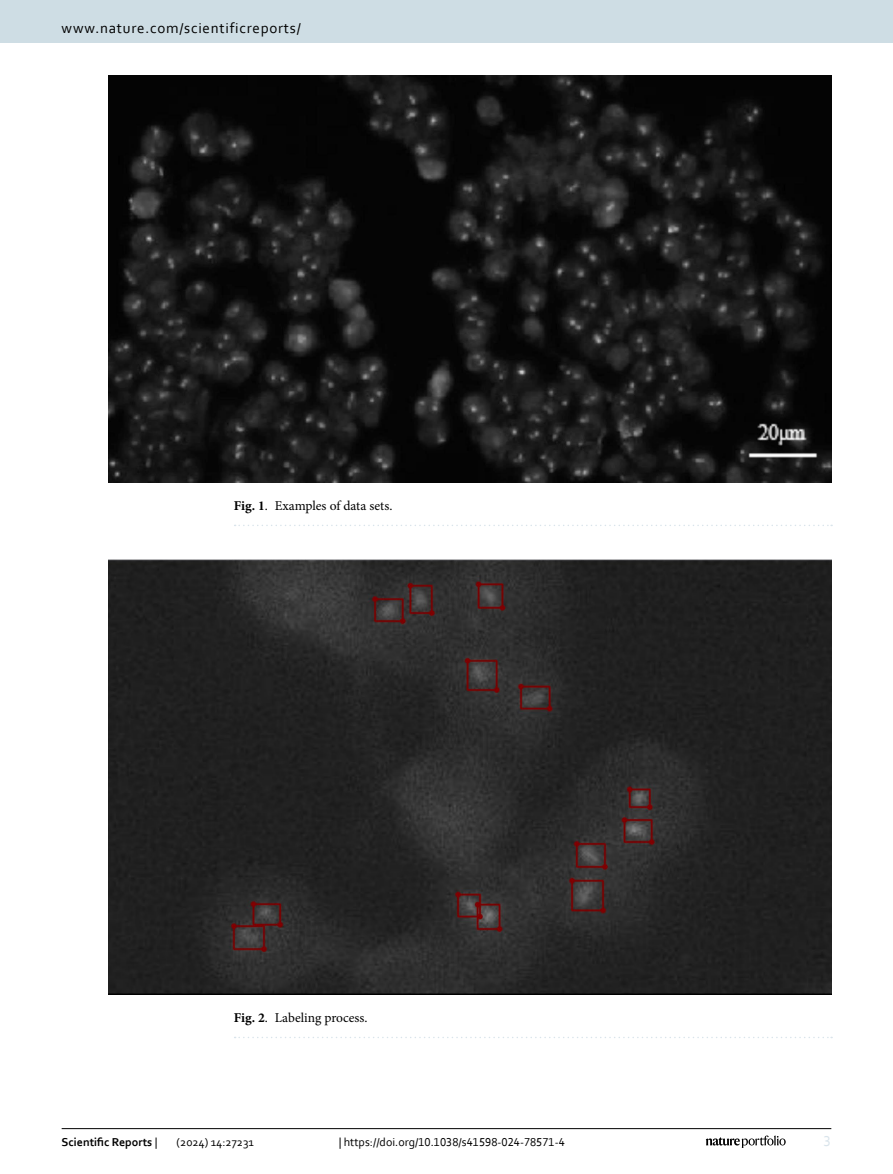
<style>
.page{position:relative;width:893px;height:1174px;background:#fff}
.page>*{position:absolute;margin:0;border:0;box-sizing:border-box;transform-origin:0 0}
.t1{font:15px "Corbel";letter-spacing:.05em;color:#000}
.t2{font:15px "Corbel";color:#d9e4eb}
.Figure_Caption{font:13.5px "Minion Pro";color:#000}
.t3{font:12px "Corbel";color:#000}
.t4{font:700 12px "Corbel";color:#000}
.s1{font-weight:700}
.s2{font-weight:400}
</style>
<div class="page">
<img style="left:108px;top:560px;width:723px;height:434px">
<svg style="left:235px;top:1037px;width:597px;height:1px"></svg>
<img style="left:108px;top:76px;width:723px;height:406px">
<svg style="left:235px;top:524px;width:597px;height:2px"></svg>
<hr style="left:62px;top:1128px;width:769px;height:1px;background:#000">
<svg style="left:706px;top:1135px;width:80px;height:12px"></svg>
<div style="left:0;top:0;width:893px;height:43px;background:#cedde4"></div>
<p class="t1" style="left:62px;top:18px;width:241px">www.nature.com/scientificreports/</p>
<p class="Figure_Caption" style="left:234px;top:497px;width:160px"><span class="s1">Fig. 1</span>. Examples of data sets.</p>
<p class="Figure_Caption" style="left:234px;top:1009px;width:135px"><span class="s1">Fig. 2</span>. Labeling process.</p>
<p class="t4" style="left:62px;top:1134px;width:97px">Scientific Reports <span class="s2">|</span></p>
<p class="t3" style="left:177px;top:1134px;width:79px">(2024) 14:27231</p>
<p class="t3" style="left:339px;top:1134px;width:228px">| https://doi.org/10.1038/s41598-024-78571-4</p>
<p class="t2" style="left:824px;top:1132px;width:9px">3</p>
</div>
